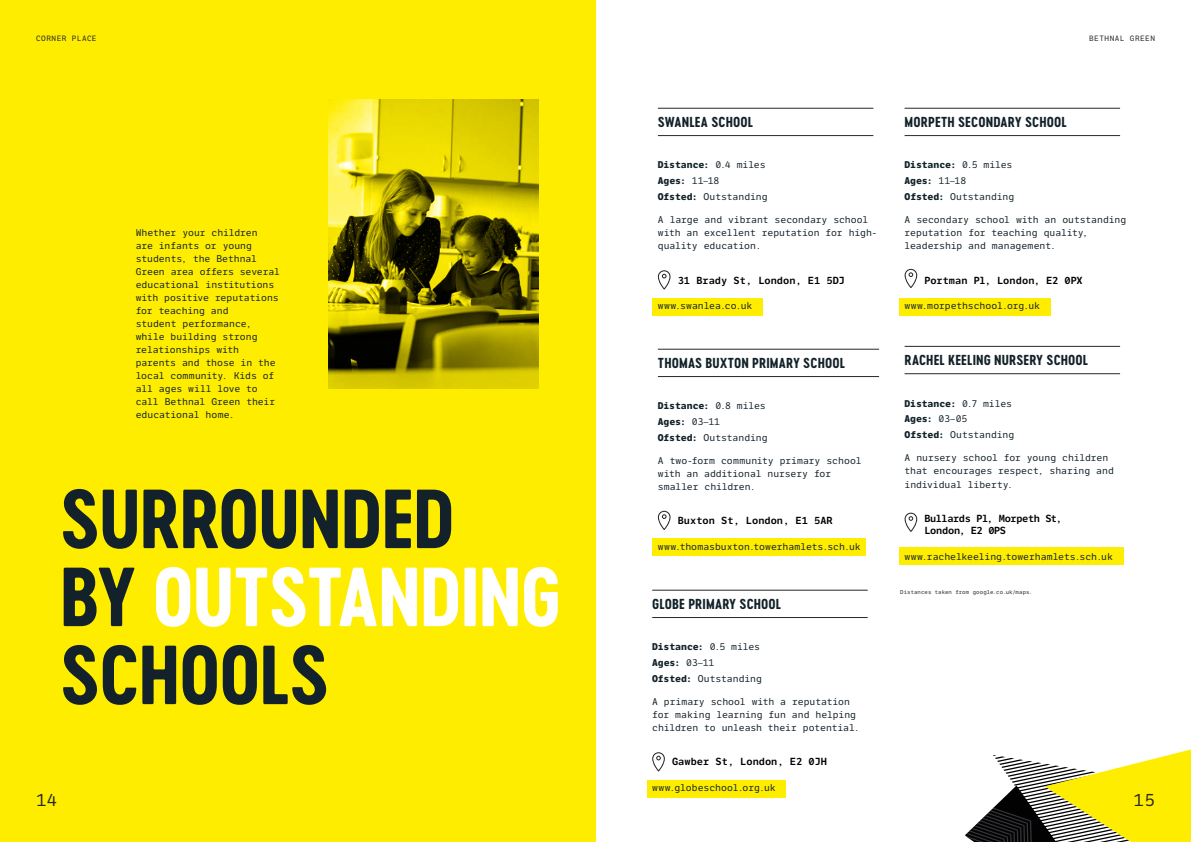
<style>
.page{position:relative;width:1191px;height:842px;background:#fff}
.page>*{position:absolute;margin:0;border:0;box-sizing:border-box;transform-origin:0 0}
.t1{font:78px/78px "Cervo Neue Bold Neue";letter-spacing:-.02em;color:#13222a}
.t2{font:17px "LFT Etica Mono";color:#282827}
.t3{font:13.5px "Cervo Neue Bold Neue";letter-spacing:.01em;color:#13222a}
.t4{font:600 10px "LFT Etica Mono";color:#000}
.t5{font:600 10px/12px "LFT Etica Mono";letter-spacing:-.045em;color:#000}
.t6{font:9.5px/13px "LFT Etica Mono";letter-spacing:-.01em;color:#13222a}
.t7{font:7.5px "LFT Etica Mono";letter-spacing:.065em;color:#282827}
.t8{font:5.5px "LFT Etica Mono";letter-spacing:.01em;color:#282827}
.s1{color:#fff}
.s2{font-weight:700}
</style>
<div class="page">
<div style="left:0;top:0;width:595px;height:842px;background:#ffed00"></div>
<svg style="left:965px;top:749px;width:226px;height:93px"></svg>
<img style="left:329px;top:99px;width:210px;height:289px">
<hr style="left:658px;top:135px;width:215px;height:1px;background:#282827">
<hr style="left:658px;top:108px;width:215px;height:1px;background:#282827">
<hr style="left:652px;top:617px;width:215px;height:1px;background:#282827">
<hr style="left:652px;top:590px;width:215px;height:1px;background:#282827">
<hr style="left:904px;top:135px;width:216px;height:1px;background:#282827">
<hr style="left:904px;top:108px;width:216px;height:1px;background:#282827">
<hr style="left:904px;top:373px;width:216px;height:1px;background:#282827">
<hr style="left:904px;top:346px;width:216px;height:1px;background:#282827">
<hr style="left:658px;top:376px;width:221px;height:1px;background:#282827">
<hr style="left:658px;top:349px;width:221px;height:1px;background:#282827">
<div style="left:652px;top:298px;width:111px;height:18px;background:#ffed00"></div>
<div style="left:646px;top:780px;width:139px;height:18px;background:#ffed00"></div>
<div style="left:899px;top:298px;width:151px;height:18px;background:#ffed00"></div>
<div style="left:899px;top:547px;width:224px;height:18px;background:#ffed00"></div>
<div style="left:652px;top:538px;width:214px;height:18px;background:#ffed00"></div>
<svg style="left:658px;top:270px;width:12px;height:19px"></svg>
<svg style="left:652px;top:752px;width:13px;height:19px"></svg>
<svg style="left:904px;top:269px;width:13px;height:19px"></svg>
<svg style="left:904px;top:513px;width:13px;height:19px"></svg>
<svg style="left:658px;top:511px;width:12px;height:19px"></svg>
<p class="t7" style="left:36px;top:34px;width:62px">CORNER PLACE</p>
<p class="t6" style="left:136px;top:227px;width:146px">Whether your children<br>are infants or young students, the Bethnal<br>Green area offers several educational institutions with positive reputations for teaching and<br>student performance, while building strong relationships with parents and those in the local community. Kids of all ages will love to call Bethnal Green their educational home.</p>
<h1 class="t1" style="left:60px;top:480px;width:503px">SURROUNDED<br>BY <span class="s1">OUTSTANDING<br></span>SCHOOLS</h1>
<h2 class="t2" style="left:36px;top:790px;width:22px">14</h2>
<p class="t7" style="left:1089px;top:34px;width:67px">BETHNAL GREEN</p>
<h3 class="t3" style="left:658px;top:113px;width:97px">SWANLEA SCHOOL</h3>
<p class="t6" style="left:658px;top:157px;width:111px;line-height:15.8px"><span class="s2">Distance:</span> 0.4 miles<br><span class="s2">Ages:</span> 11–18<br><span class="s2">Ofsted:</span> Outstanding</p>
<p class="t6" style="left:658px;top:213px;width:221px">A large and vibrant secondary school with an excellent reputation for high&shy;quality education.</p>
<p class="t4" style="left:677px;top:274px;width:169px">31 Brady St, London, E1 5DJ</p>
<p class="t6" style="left:658px;top:299px;width:96px">www.swanlea.co.uk</p>
<h3 class="t3" style="left:904px;top:113px;width:164px">MORPETH SECONDARY SCHOOL</h3>
<p class="t6" style="left:904px;top:157px;width:111px;line-height:15.8px"><span class="s2">Distance:</span> 0.5 miles<br><span class="s2">Ages:</span> 11–18<br><span class="s2">Ofsted:</span> Outstanding</p>
<p class="t6" style="left:904px;top:213px;width:223px">A secondary school with an outstanding reputation for teaching quality, leadership and management.</p>
<p class="t4" style="left:924px;top:274px;width:160px">Portman Pl, London, E2 0PX</p>
<p class="t6" style="left:904px;top:299px;width:137px">www.morpethschool.org.uk</p>
<h3 class="t3" style="left:658px;top:354px;width:189px">THOMAS BUXTON PRIMARY SCHOOL</h3>
<h3 class="t3" style="left:904px;top:351px;width:185px">RACHEL KEELING NURSERY SCHOOL</h3>
<p class="t6" style="left:658px;top:398px;width:111px;line-height:15.8px"><span class="s2">Distance:</span> 0.8 miles<br><span class="s2">Ages:</span> 03–11<br><span class="s2">Ofsted:</span> Outstanding</p>
<p class="t6" style="left:658px;top:454px;width:205px">A two-form community primary school with an additional nursery for smaller children.</p>
<p class="t4" style="left:677px;top:515px;width:156px">Buxton St, London, E1 5AR</p>
<p class="t6" style="left:658px;top:540px;width:204px">www.thomasbuxton.towerhamlets.sch.uk</p>
<h3 class="t3" style="left:652px;top:595px;width:130px">GLOBE PRIMARY SCHOOL</h3>
<p class="t6" style="left:652px;top:639px;width:111px;line-height:15.8px"><span class="s2">Distance:</span> 0.5 miles<br><span class="s2">Ages:</span> 03–11<br><span class="s2">Ofsted:</span> Outstanding</p>
<p class="t6" style="left:652px;top:695px;width:209px">A primary school with a reputation for making learning fun and helping children to unleash their potential.</p>
<p class="t4" style="left:672px;top:756px;width:156px">Gawber St, London, E2 0JH</p>
<p class="t6" style="left:652px;top:781px;width:125px">www.globeschool.org.uk</p>
<p class="t6" style="left:904px;top:395px;width:111px;line-height:15.8px"><span class="s2">Distance:</span> 0.7 miles<br><span class="s2">Ages:</span> 03–05<br><span class="s2">Ofsted:</span> Outstanding</p>
<p class="t6" style="left:904px;top:451px;width:211px">A nursery school for young children that encourages respect, sharing and individual liberty.</p>
<p class="t5" style="left:924px;top:512px;width:139px">Bullards Pl, Morpeth St,<br>London, E2 0PS</p>
<p class="t6" style="left:904px;top:550px;width:210px">www.rachelkeeling.towerhamlets.sch.uk</p>
<p class="t8" style="left:900px;top:588px;width:134px">Distances taken from google.co.uk/maps.</p>
<h2 class="t2" style="left:1133px;top:790px;width:23px">15</h2>
</div>
